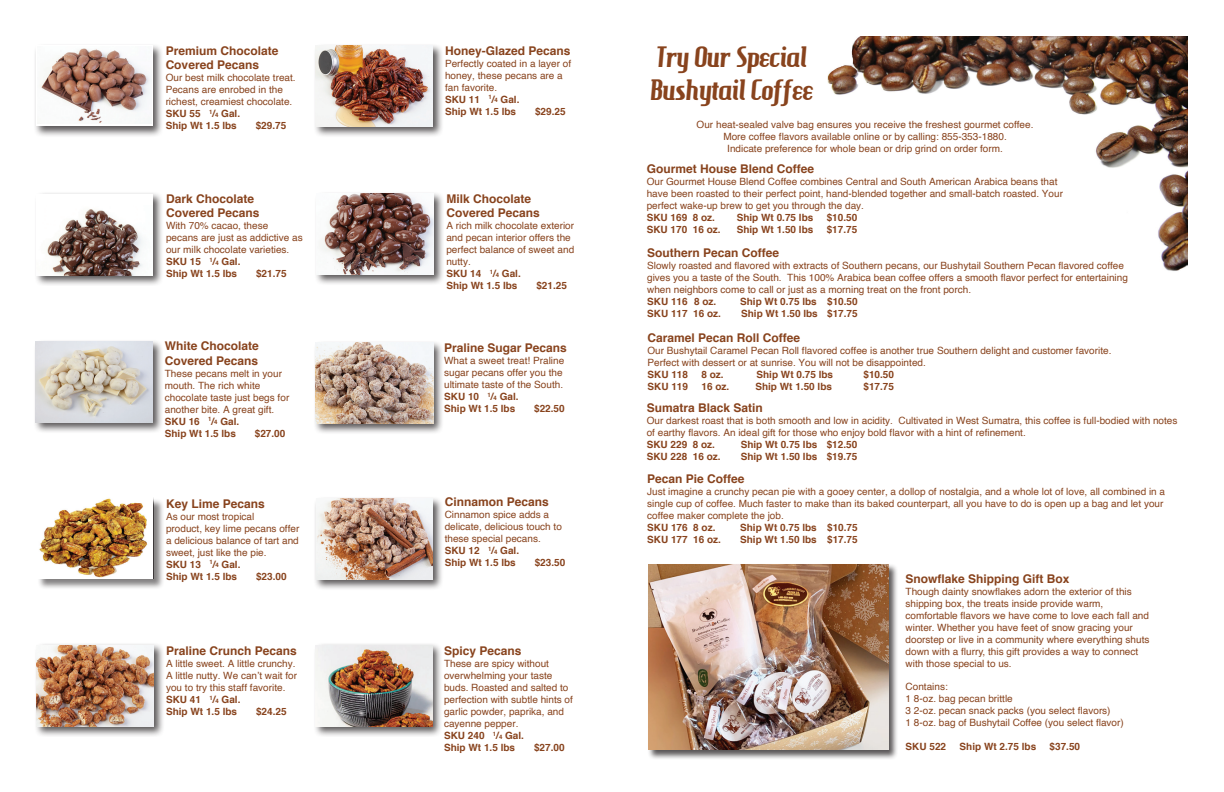
<style>
.page{position:relative;width:1224px;height:792px;background:#fff}
.page>*{position:absolute;margin:0;border:0;box-sizing:border-box;transform-origin:0 0}
.t1{font:28px/33px "Hamburger Heaven";color:#88431d}
.t2{font:700 12px/14.4px "Helvetica";color:#88431d}
.t3{font:10px/12px "Helvetica";color:#88431d}
.t4{font:700 10px "Helvetica";color:#88431d}
.s1{font-weight:700}
.s2{font-weight:700;font-size:6px}
</style>
<div class="page">
<img style="left:828px;top:36px;width:360px;height:235px">
<div style="left:314px;top:191px;width:131px;height:95px;background:#231f20;opacity:.75"></div>
<img style="left:317px;top:194px;width:117px;height:81px">
<div style="left:34px;top:192px;width:130px;height:94px;background:#231f20;opacity:.75"></div>
<div style="left:36px;top:194px;width:117px;height:81px;background:#fff"></div>
<img style="left:47px;top:209px;width:96px;height:66px">
<div style="left:33px;top:339px;width:131px;height:95px;background:#231f20;opacity:.75"></div>
<img style="left:36px;top:341px;width:117px;height:81px">
<div style="left:313px;top:340px;width:131px;height:95px;background:#231f20;opacity:.75"></div>
<img style="left:316px;top:343px;width:117px;height:81px">
<div style="left:313px;top:43px;width:131px;height:95px;background:#231f20;opacity:.75"></div>
<img style="left:315px;top:46px;width:118px;height:81px">
<div style="left:33px;top:43px;width:131px;height:95px;background:#231f20;opacity:.75"></div>
<div style="left:36px;top:45px;width:117px;height:81px;background:#fff"></div>
<img style="left:40px;top:48px;width:112px;height:75px">
<div style="left:34px;top:643px;width:130px;height:94px;background:#231f20;opacity:.75"></div>
<img style="left:36px;top:645px;width:118px;height:81px">
<div style="left:313px;top:643px;width:130px;height:94px;background:#231f20;opacity:.75"></div>
<img style="left:315px;top:645px;width:117px;height:81px">
<div style="left:314px;top:496px;width:130px;height:95px;background:#231f20;opacity:.75"></div>
<img style="left:316px;top:498px;width:117px;height:81px">
<div style="left:37px;top:498px;width:128px;height:92px;background:#231f20;opacity:.56"></div>
<img style="left:37px;top:498px;width:116px;height:80px">
<div style="left:647px;top:563px;width:252px;height:197px;background:#231f20;opacity:.75"></div>
<img style="left:648px;top:564px;width:241px;height:186px">
<p class="t2" style="left:166px;top:44px;width:114px">Premium Chocolate<br>Covered Pecans</p>
<p class="t3" style="left:166px;top:72px;width:132px">Our best milk chocolate treat.<br>Pecans are enrobed in the richest, creamiest chocolate.<br><span class="s1">SKU 55</span> <sup>1</sup><span class="s1">/</span><span class="s2">4</span> <span class="s1">Gal.<br>Ship Wt 1.5 lbs</span></p>
<p class="t4" style="left:256px;top:118px;width:32px">$29.75</p>
<p class="t2" style="left:445px;top:43px;width:127px">Honey-Glazed Pecans</p>
<p class="t3" style="left:445px;top:57px;width:128px">Perfectly coated in a layer of honey, these pecans are a fan favorite.<br><span class="s1">SKU 11</span> <sup>1</sup><span class="s1">/</span><span class="s2">4</span> <span class="s1">Gal.<br>Ship Wt 1.5 lbs</span></p>
<p class="t4" style="left:535px;top:103px;width:32px">$29.25</p>
<h1 class="t1" style="left:650px;top:41px;width:164px">Try Our Special<br>Bushytail Coffee</h1>
<p class="t3" style="left:697px;top:119px;width:338px;text-align:center">Our heat-sealed valve bag ensures you receive the freshest gourmet coffee.<br>More coffee flavors available online or by calling: 855-353-1880.<br>Indicate preference for whole bean or drip grind on order form.</p>
<p class="t2" style="left:166px;top:191px;width:95px">Dark Chocolate<br>Covered Pecans</p>
<p class="t3" style="left:166px;top:220px;width:138px">With 70% cacao, these pecans are just as addictive as our milk chocolate varieties.<br><span class="s1">SKU 15</span> <sup>1</sup><span class="s1">/</span><span class="s2">4</span> <span class="s1">Gal.<br>Ship Wt 1.5 lbs</span></p>
<p class="t4" style="left:256px;top:266px;width:32px">$21.75</p>
<p class="t2" style="left:165px;top:339px;width:96px">White Chocolate<br>Covered Pecans</p>
<p class="t3" style="left:165px;top:368px;width:126px">These pecans melt in your mouth. The rich white chocolate taste just begs for another bite. A great gift.<br><span class="s1">SKU 16</span> <sup>1</sup><span class="s1">/</span><span class="s2">4</span> <span class="s1">Gal.<br>Ship Wt 1.5 lbs</span></p>
<p class="t4" style="left:255px;top:425px;width:32px">$27.00</p>
<p class="t2" style="left:166px;top:496px;width:100px">Key Lime Pecans</p>
<p class="t3" style="left:166px;top:511px;width:135px">As our most tropical<br>product, key lime pecans offer a delicious balance of tart and sweet, just like the pie.<br><span class="s1">SKU 13</span> <sup>1</sup><span class="s1">/</span><span class="s2">4</span> <span class="s1">Gal.<br>Ship Wt 1.5 lbs</span></p>
<p class="t4" style="left:256px;top:568px;width:32px">$23.00</p>
<p class="t2" style="left:166px;top:644px;width:132px">Praline Crunch Pecans</p>
<p class="t3" style="left:166px;top:658px;width:133px">A little sweet. A little crunchy.<br>A little nutty. We can’t wait for you to try this staff favorite.<br><span class="s1">SKU 41</span> <sup>1</sup><span class="s1">/</span><span class="s2">4</span> <span class="s1">Gal.<br>Ship Wt 1.5 lbs</span></p>
<p class="t4" style="left:256px;top:704px;width:32px">$24.25</p>
<p class="t2" style="left:446px;top:191px;width:95px">Milk Chocolate<br>Covered Pecans</p>
<p class="t3" style="left:446px;top:220px;width:129px">A rich milk chocolate exterior and pecan interior offers the perfect balance of sweet and nutty.<br><span class="s1">SKU 14</span> <sup>1</sup><span class="s1">/</span><span class="s2">4</span> <span class="s1">Gal.<br>Ship Wt 1.5 lbs</span></p>
<p class="t4" style="left:536px;top:277px;width:32px">$21.25</p>
<p class="t2" style="left:444px;top:341px;width:124px">Praline Sugar Pecans</p>
<p class="t3" style="left:444px;top:355px;width:122px">What a sweet treat! Praline sugar pecans offer you the ultimate taste of the South.<br><span class="s1">SKU 10</span> <sup>1</sup><span class="s1">/</span><span class="s2">4</span> <span class="s1">Gal.<br>Ship Wt 1.5 lbs</span></p>
<p class="t4" style="left:534px;top:400px;width:32px">$22.50</p>
<p class="t2" style="left:445px;top:495px;width:106px">Cinnamon Pecans</p>
<p class="t3" style="left:445px;top:509px;width:119px">Cinnamon spice adds a delicate, delicious touch to these special pecans.<br><span class="s1">SKU 12</span> <sup>1</sup><span class="s1">/</span><span class="s2">4</span> <span class="s1">Gal.<br>Ship Wt 1.5 lbs</span></p>
<p class="t4" style="left:535px;top:555px;width:32px">$23.50</p>
<p class="t2" style="left:444px;top:644px;width:79px">Spicy Pecans</p>
<p class="t3" style="left:444px;top:658px;width:130px">These are spicy without overwhelming your taste buds. Roasted and salted to perfection with subtle hints of garlic powder, paprika, and cayenne pepper.<br><span class="s1">SKU 240</span> <sup>1</sup><span class="s1">/</span><span class="s2">4</span> <span class="s1">Gal.<br>Ship Wt 1.5 lbs</span></p>
<p class="t4" style="left:534px;top:740px;width:32px">$27.00</p>
<p class="t2" style="left:647px;top:162px;width:169px">Gourmet House Blend Coffee</p>
<p class="t3" style="left:647px;top:176px;width:418px">Our Gourmet House Blend Coffee combines Central and South American Arabica beans that have been roasted to their perfect point, hand-blended together and small-batch roasted. Your perfect wake-up brew to get you through the day.</p>
<p class="t4" style="left:647px;top:209px;width:70px">SKU 169 8 oz.</p>
<p class="t4" style="left:737px;top:209px;width:78px">Ship Wt 0.75 lbs</p>
<p class="t4" style="left:827px;top:209px;width:32px">$10.50</p>
<p class="t4" style="left:647px;top:221px;width:75px">SKU 170 16 oz.</p>
<p class="t4" style="left:737px;top:221px;width:78px">Ship Wt 1.50 lbs</p>
<p class="t4" style="left:827px;top:221px;width:32px">$17.75</p>
<p class="t2" style="left:647px;top:246px;width:134px">Southern Pecan Coffee</p>
<p class="t3" style="left:647px;top:260px;width:482px">Slowly roasted and flavored with extracts of Southern pecans, our Bushytail Southern Pecan flavored coffee gives you a taste of the South. This 100% Arabica bean coffee offers a smooth flavor perfect for entertaining when neighbors come to call or just as a morning treat on the front porch.</p>
<p class="t4" style="left:647px;top:293px;width:71px">SKU 116 8 oz.</p>
<p class="t4" style="left:740px;top:293px;width:119px">Ship Wt 0.75 lbs $10.50</p>
<p class="t4" style="left:647px;top:305px;width:75px">SKU 117 16 oz.</p>
<p class="t4" style="left:741px;top:305px;width:118px">Ship Wt 1.50 lbs $17.75</p>
<p class="t2" style="left:647px;top:331px;width:154px">Caramel Pecan Roll Coffee</p>
<p class="t3" style="left:647px;top:345px;width:466px">Our Bushytail Caramel Pecan Roll flavored coffee is another true Southern delight and customer favorite.<br>Perfect with dessert or at sunrise. You will not be disappointed.</p>
<p class="t4" style="left:647px;top:366px;width:42px">SKU 118</p>
<p class="t4" style="left:701px;top:366px;width:24px">8 oz.</p>
<p class="t4" style="left:756px;top:366px;width:78px">Ship Wt 0.75 lbs</p>
<p class="t4" style="left:863px;top:366px;width:32px">$10.50</p>
<p class="t4" style="left:647px;top:378px;width:42px">SKU 119</p>
<p class="t4" style="left:701px;top:378px;width:29px">16 oz.</p>
<p class="t4" style="left:755px;top:378px;width:78px">Ship Wt 1.50 lbs</p>
<p class="t4" style="left:863px;top:378px;width:32px">$17.75</p>
<p class="t2" style="left:647px;top:401px;width:118px">Sumatra Black Satin</p>
<p class="t3" style="left:647px;top:415px;width:532px">Our darkest roast that is both smooth and low in acidity. Cultivated in West Sumatra, this coffee is full-bodied with notes of earthy flavors. An ideal gift for those who enjoy bold flavor with a hint of refinement.</p>
<p class="t4" style="left:647px;top:437px;width:70px">SKU 229 8 oz.</p>
<p class="t4" style="left:741px;top:437px;width:118px">Ship Wt 0.75 lbs $12.50</p>
<p class="t4" style="left:647px;top:449px;width:75px">SKU 228 16 oz.</p>
<p class="t4" style="left:741px;top:449px;width:118px">Ship Wt 1.50 lbs $19.75</p>
<p class="t2" style="left:647px;top:472px;width:99px">Pecan Pie Coffee</p>
<p class="t3" style="left:647px;top:486px;width:520px">Just imagine a crunchy pecan pie with a gooey center, a dollop of nostalgia, and a whole lot of love, all combined in a single cup of coffee. Much faster to make than its baked counterpart, all you have to do is open up a bag and let your coffee maker complete the job.</p>
<p class="t4" style="left:647px;top:520px;width:70px">SKU 176 8 oz.</p>
<p class="t4" style="left:740px;top:520px;width:119px">Ship Wt 0.75 lbs $10.75</p>
<p class="t4" style="left:647px;top:532px;width:75px">SKU 177 16 oz.</p>
<p class="t4" style="left:740px;top:532px;width:119px">Ship Wt 1.50 lbs $17.75</p>
<p class="t2" style="left:906px;top:572px;width:166px">Snowflake Shipping Gift Box</p>
<p class="t3" style="left:906px;top:586px;width:245px">Though dainty snowflakes adorn the exterior of this shipping box, the treats inside provide warm, comfortable flavors we have come to love each fall and winter. Whether you have feet of snow gracing your doorstep or live in a community where everything shuts down with a flurry, this gift provides a way to connect with those special to us.</p>
<p class="t3" style="left:906px;top:681px;width:220px">Contains:<br>1 8-oz. bag pecan brittle<br>3 2-oz. pecan snack packs (you select flavors)<br>1 8-oz. bag of Bushytail Coffee (you select flavor)</p>
<p class="t4" style="left:906px;top:738px;width:42px">SKU 522</p>
<p class="t4" style="left:960px;top:738px;width:78px">Ship Wt 2.75 lbs</p>
<p class="t4" style="left:1050px;top:738px;width:32px">$37.50</p>
</div>
